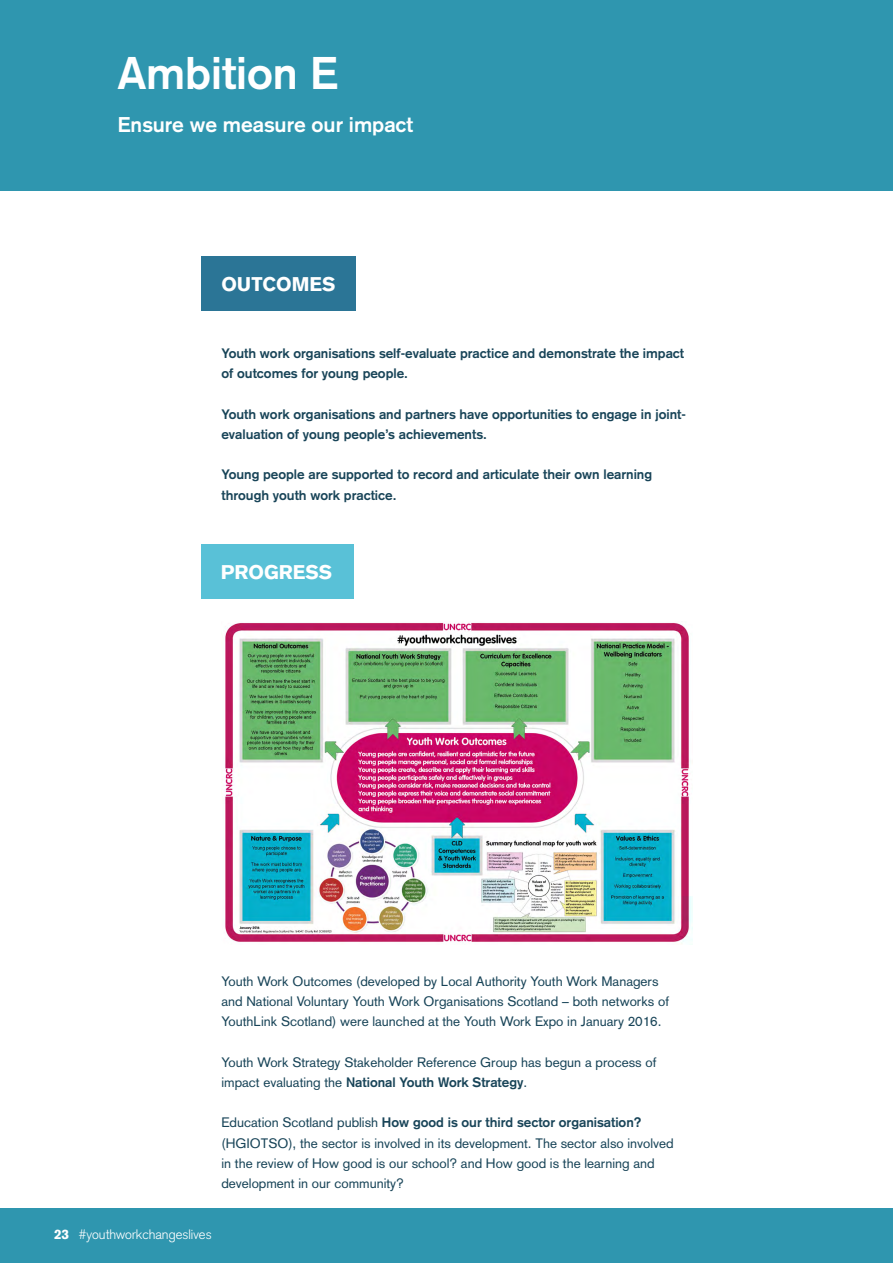
<style>
.page{position:relative;width:893px;height:1263px;background:#fff}
.page>*{position:absolute;margin:0;border:0;box-sizing:border-box;transform-origin:0 0}
.t1{font:700 45px "Akzidenz Grotesk";color:#fff}
.t2{font:700 21px "Akzidenz Grotesk";color:#fff}
.t3{font:900 19.5px "Akzidenz Grotesk";color:#fff}
.t4{font:13.5px/20.2px "Akzidenz Grotesk";color:#184458}
.t5{font:700 13.5px/20.2px "Akzidenz Grotesk";color:#184458}
.t6{font:300 13.5px "Akzidenz Grotesk";color:#fff}
.s1{font-weight:700}
.s2{font-weight:900}
</style>
<div class="page">
<div style="left:0;top:1208px;width:893px;height:55px;background:#2f96af"></div>
<div style="left:201px;top:256px;width:154px;height:54px;background:#2b7596"></div>
<div style="left:0;top:0;width:893px;height:190px;background:#2f96af"></div>
<div style="left:201px;top:544px;width:153px;height:54px;background:#59c1d7"></div>
<img style="left:225px;top:622px;width:467px;height:322px">
<h1 class="t1" style="left:118px;top:46px;width:222px">Ambition E</h1>
<h2 class="t2" style="left:118px;top:112px;width:297px">Ensure we measure our impact</h2>
<h3 class="t3" style="left:221px;top:272px;width:116px">OUTCOMES</h3>
<p class="t5" style="left:221px;top:343px;width:464px">Youth work organisations self-evaluate practice and demonstrate the impact of outcomes for young people.</p>
<p class="t5" style="left:221px;top:404px;width:466px">Youth work organisations and partners have opportunities to engage in joint&shy;evaluation of young people’s achievements.</p>
<p class="t5" style="left:221px;top:464px;width:432px">Young people are supported to record and articulate their own learning through youth work practice.</p>
<h3 class="t3" style="left:221px;top:560px;width:113px">PROGRESS</h3>
<p class="t4" style="left:221px;top:971px;width:449px">Youth Work Outcomes (developed by Local Authority Youth Work Managers and National Voluntary Youth Work Organisations Scotland – both networks of<br>YouthLink Scotland) were launched at the Youth Work Expo in January 2016.</p>
<p class="t4" style="left:221px;top:1052px;width:437px">Youth Work Strategy Stakeholder Reference Group has begun a process of impact evaluating the <span class="s1">National Youth Work Strategy</span>.</p>
<p class="t4" style="left:221px;top:1112px;width:454px">Education Scotland publish <span class="s1">How good is our third sector organisation? </span>(HGIOTSO), the sector is involved in its development. The sector also involved in the review of How good is our school? and How good is the learning and development in our community?</p>
<p class="t6" style="left:54px;top:1226px;width:159px"><span class="s2">23</span> #youthworkchangeslives</p>
</div>
